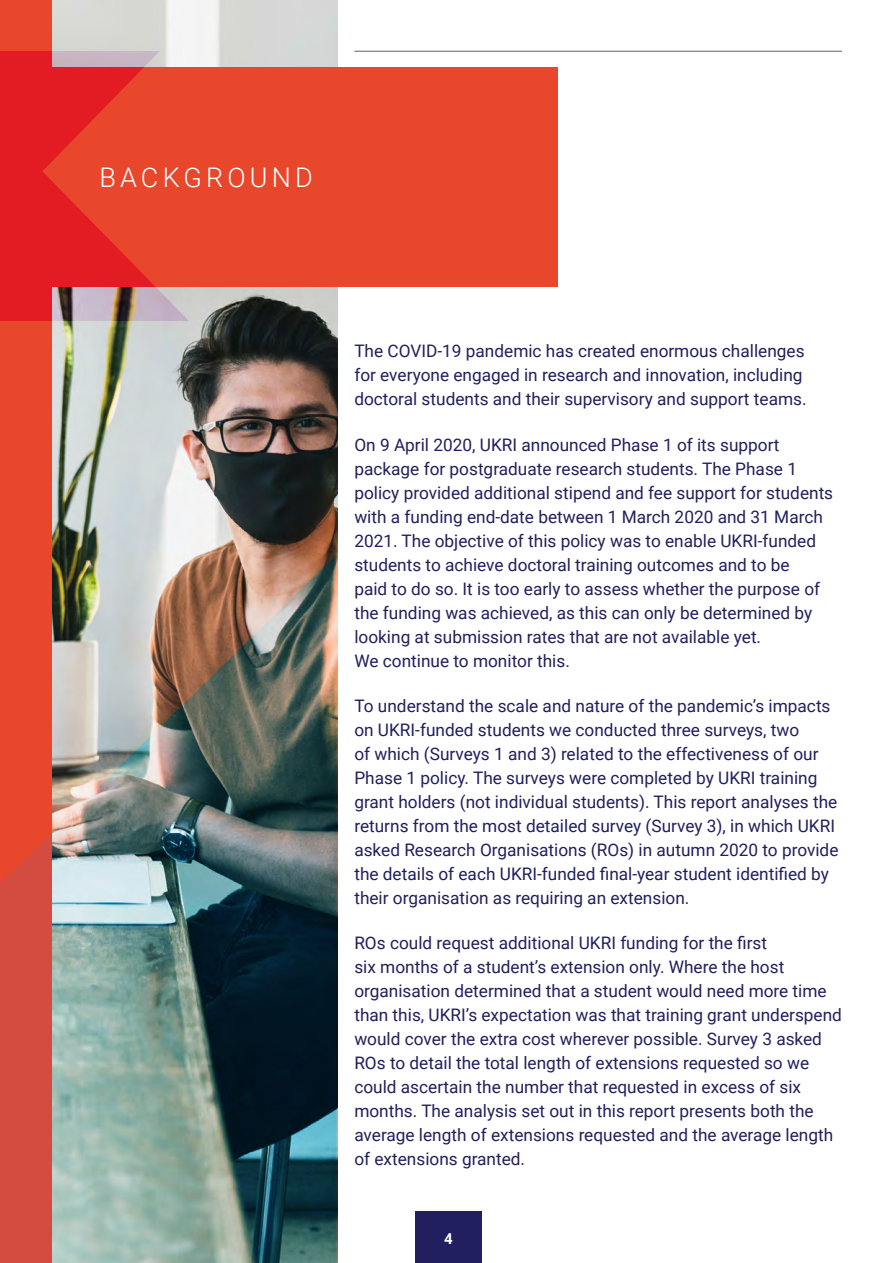
<style>
.page{position:relative;width:893px;height:1263px;background:#fff}
.page>*{position:absolute;margin:0;border:0;box-sizing:border-box;transform-origin:0 0}
.t1{font:300 27px "Roboto";letter-spacing:.155em;color:#fff}
.t2{font:17.25px/24px "Roboto";color:#211f5e}
.t3{font:700 15px "Roboto";color:#fff}
</style>
<div class="page">
<img style="left:51px;top:0;width:286px;height:404px">
<div style="left:0;top:0;width:51px;height:1263px;background:#e8472c"></div>
<img style="left:0;top:404px;width:337px;height:859px">
<div style="left:0;top:67px;width:558px;height:220px;background:#e8472c"></div>
<hr style="left:354px;top:51px;width:488px;height:1px;background:#646363">
<svg style="left:0;top:51px;width:189px;height:270px"></svg>
<div style="left:415px;top:1212px;width:67px;height:51px;background:#211f5e"></div>
<h1 class="t1" style="left:99px;top:158px;width:215px">BACKGROUND</h1>
<p class="t2" style="left:354px;top:339px;width:454px">The COVID-19 pandemic has created enormous challenges for everyone engaged in research and innovation, including doctoral students and their supervisory and support teams.</p>
<p class="t2" style="left:354px;top:432px;width:480px">On 9 April 2020, UKRI announced Phase 1 of its support package for postgraduate research students. The Phase 1 policy provided additional stipend and fee support for students with a funding end-date between 1 March 2020 and 31 March 2021. The objective of this policy was to enable UKRI-funded students to achieve doctoral training outcomes and to be<br>paid to do so. It is too early to assess whether the purpose of the funding was achieved, as this can only be determined by looking at submission rates that are not available yet.<br>We continue to monitor this.</p>
<p class="t2" style="left:354px;top:693px;width:486px">To understand the scale and nature of the pandemic’s impacts on UKRI-funded students we conducted three surveys, two<br>of which (Surveys 1 and 3) related to the effectiveness of our Phase 1 policy. The surveys were completed by UKRI training grant holders (not individual students). This report analyses the returns from the most detailed survey (Survey 3), in which UKRI asked Research Organisations (ROs) in autumn 2020 to provide the details of each UKRI-funded final-year student identified by their organisation as requiring an extension.</p>
<p class="t2" style="left:354px;top:930px;width:489px">ROs could request additional UKRI funding for the first<br>six months of a student’s extension only. Where the host organisation determined that a student would need more time than this, UKRI’s expectation was that training grant underspend would cover the extra cost wherever possible. Survey 3 asked ROs to detail the total length of extensions requested so we could ascertain the number that requested in excess of six months. The analysis set out in this report presents both the average length of extensions requested and the average length of extensions granted.</p>
<p class="t3" style="left:444px;top:1228px;width:10px">4</p>
</div>
